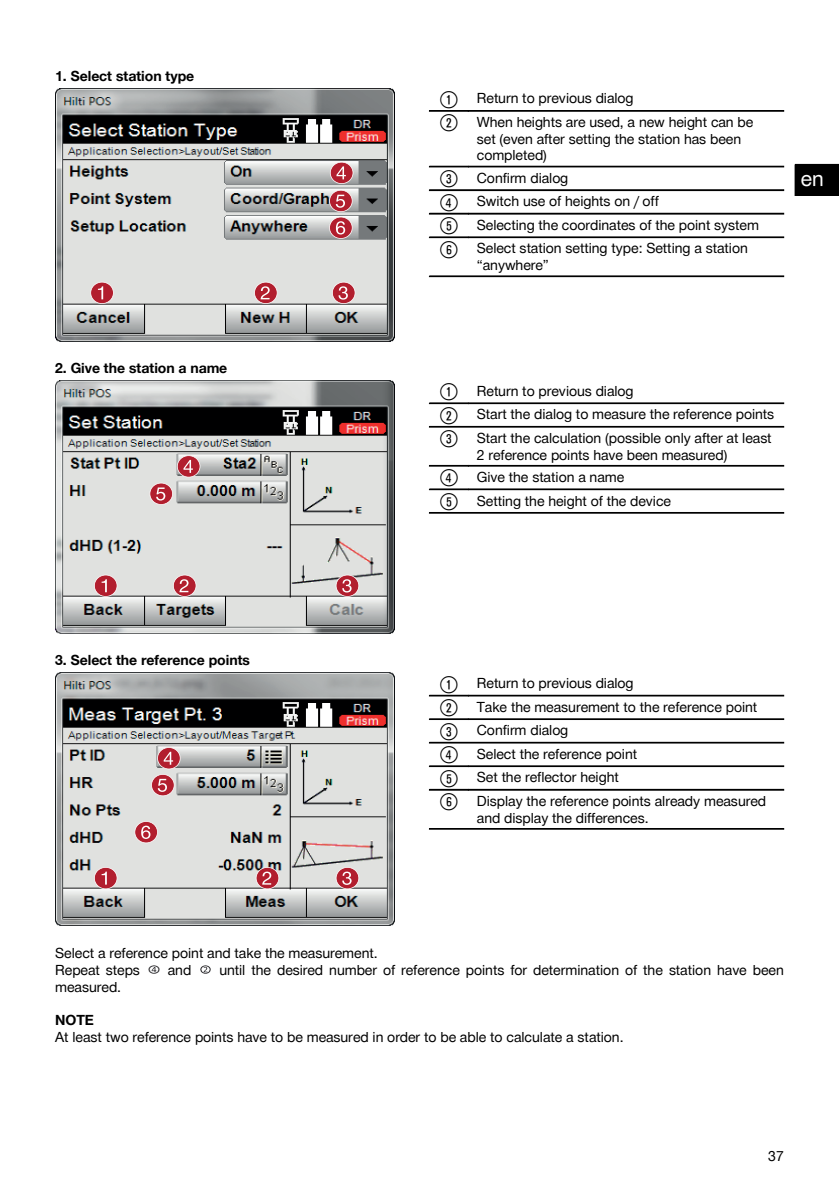
<style>
.page{position:relative;width:839px;height:1191px;background:#fff}
.page>*{position:absolute;margin:0;border:0;box-sizing:border-box;transform-origin:0 0}
.t1{font:21px "Hilti";color:#fff}
.t2{font:14px/23.6px "Hilti";color:#000}
.t3{font:700 14px "Hilti";color:#000}
.s1{font-family:"KA15 positive";font-size:23px}
</style>
<div class="page">
<img style="left:55px;top:88px;width:340px;height:253px">
<svg style="left:330px;top:162px;width:23px;height:22px"></svg>
<svg style="left:329px;top:190px;width:24px;height:49px"></svg>
<svg style="left:90px;top:282px;width:24px;height:22px"></svg>
<svg style="left:254px;top:282px;width:24px;height:22px"></svg>
<svg style="left:332px;top:282px;width:23px;height:22px"></svg>
<img style="left:55px;top:380px;width:340px;height:253px">
<svg style="left:94px;top:575px;width:23px;height:22px"></svg>
<svg style="left:173px;top:575px;width:23px;height:22px"></svg>
<svg style="left:336px;top:575px;width:23px;height:22px"></svg>
<svg style="left:177px;top:455px;width:23px;height:22px"></svg>
<svg style="left:149px;top:483px;width:24px;height:22px"></svg>
<img style="left:55px;top:673px;width:340px;height:253px">
<svg style="left:151px;top:747px;width:30px;height:49px"></svg>
<svg style="left:134px;top:821px;width:24px;height:22px"></svg>
<svg style="left:94px;top:867px;width:23px;height:22px"></svg>
<svg style="left:256px;top:867px;width:23px;height:22px"></svg>
<svg style="left:336px;top:867px;width:23px;height:22px"></svg>
<img style="left:148px;top:965px;width:12px;height:9px">
<img style="left:200px;top:965px;width:11px;height:9px">
<div style="left:429px;top:110px;width:39px;height:1px;border:1px solid #000"></div>
<hr style="left:429px;top:111px;width:39px;height:1px;background:#000">
<div style="left:468px;top:110px;width:316px;height:1px;border:1px solid #000"></div>
<hr style="left:468px;top:111px;width:316px;height:1px;background:#000">
<hr style="left:429px;top:166px;width:39px;height:1px;background:#000">
<hr style="left:468px;top:166px;width:316px;height:1px;background:#000">
<hr style="left:429px;top:190px;width:355px;height:1px;background:#000">
<hr style="left:429px;top:213px;width:39px;height:1px;background:#000">
<hr style="left:468px;top:213px;width:316px;height:1px;background:#000">
<hr style="left:429px;top:237px;width:39px;height:1px;background:#000">
<hr style="left:468px;top:237px;width:316px;height:1px;background:#000">
<hr style="left:429px;top:276px;width:355px;height:1px;background:#000">
<hr style="left:429px;top:403px;width:39px;height:1px;background:#000">
<hr style="left:468px;top:403px;width:316px;height:1px;background:#000">
<hr style="left:429px;top:426px;width:355px;height:1px;background:#000">
<hr style="left:429px;top:465px;width:39px;height:1px;background:#000">
<hr style="left:468px;top:465px;width:316px;height:1px;background:#000">
<hr style="left:429px;top:489px;width:39px;height:1px;background:#000">
<hr style="left:468px;top:489px;width:316px;height:1px;background:#000">
<hr style="left:429px;top:512px;width:355px;height:1px;background:#000">
<hr style="left:429px;top:695px;width:39px;height:1px;background:#000">
<hr style="left:468px;top:695px;width:316px;height:1px;background:#000">
<hr style="left:429px;top:719px;width:39px;height:1px;background:#000">
<hr style="left:468px;top:719px;width:316px;height:1px;background:#000">
<hr style="left:429px;top:742px;width:355px;height:1px;background:#000">
<hr style="left:429px;top:766px;width:39px;height:1px;background:#000">
<hr style="left:468px;top:766px;width:316px;height:1px;background:#000">
<hr style="left:429px;top:789px;width:39px;height:1px;background:#000">
<hr style="left:468px;top:789px;width:316px;height:1px;background:#000">
<hr style="left:429px;top:828px;width:355px;height:1px;background:#000">
<svg style="left:795px;top:195px;width:44px;height:1px"></svg>
<div style="left:795px;top:164px;width:44px;height:31px;background:#000"></div>
<p class="t3" style="left:55px;top:68px;width:141px">1. Select station type</p>
<p class="t3" style="left:55px;top:360px;width:174px">2. Give the station a name</p>
<p class="t2" style="left:440px;top:87px;width:314px"><span class="s1">@</span> Return to previous dialog<br><span class="s1">;</span> When heights are used, a new height can be</p>
<p class="t2" style="left:477px;top:131px;width:266px;line-height:16.6px">set (even after setting the station has been completed)</p>
<p class="t2" style="left:440px;top:166px;width:320px"><span class="s1">=</span> Confirm dialog<br><span class="s1">%</span> Switch use of heights on / off<br><span class="s1">&amp;</span> Selecting the coordinates of the point system <span class="s1">(</span> Select station setting type: Setting a station</p>
<p class="t2" style="left:477px;top:253px;width:74px">“anywhere”</p>
<h1 class="t1" style="left:801px;top:166px;width:24px">en</h1>
<p class="t2" style="left:440px;top:379px;width:335px"><span class="s1">@</span> Return to previous dialog<br><span class="s1">;</span> Start the dialog to measure the reference points <span class="s1">=</span> Start the calculation (possible only after at least</p>
<p class="t2" style="left:440px;top:443px;width:288px;line-height:23px;text-indent:36px">2 reference points have been measured) <span class="s1">%</span> Give the station a name<br><span class="s1">&amp;</span> Setting the height of the device</p>
<p class="t3" style="left:55px;top:652px;width:196px">3. Select the reference points</p>
<p class="t2" style="left:440px;top:672px;width:327px"><span class="s1">@</span> Return to previous dialog<br><span class="s1">;</span> Take the measurement to the reference point <span class="s1">=</span> Confirm dialog<br><span class="s1">%</span> Select the reference point<br><span class="s1">&amp;</span> Set the reflector height<br><span class="s1">(</span> Display the reference points already measured</p>
<p class="t2" style="left:477px;top:806px;width:173px">and display the differences.</p>
<p class="t2" style="left:55px;top:944px;width:324px;line-height:17.8px">Select a reference point and take the measurement.<br>Repeat steps</p>
<p class="t2" style="left:168px;top:959px;width:25px">and</p>
<p class="t2" style="left:219px;top:959px;width:566px">until the desired number of reference points for determination of the station have been</p>
<p class="t2" style="left:55px;top:975px;width:67px">measured.</p>
<p class="t3" style="left:55px;top:1012px;width:40px">NOTE</p>
<p class="t2" style="left:55px;top:1025px;width:570px">At least two reference points have to be measured in order to be able to calculate a station.</p>
<p class="t2" style="left:768px;top:1144px;width:17px">37</p>
</div>
